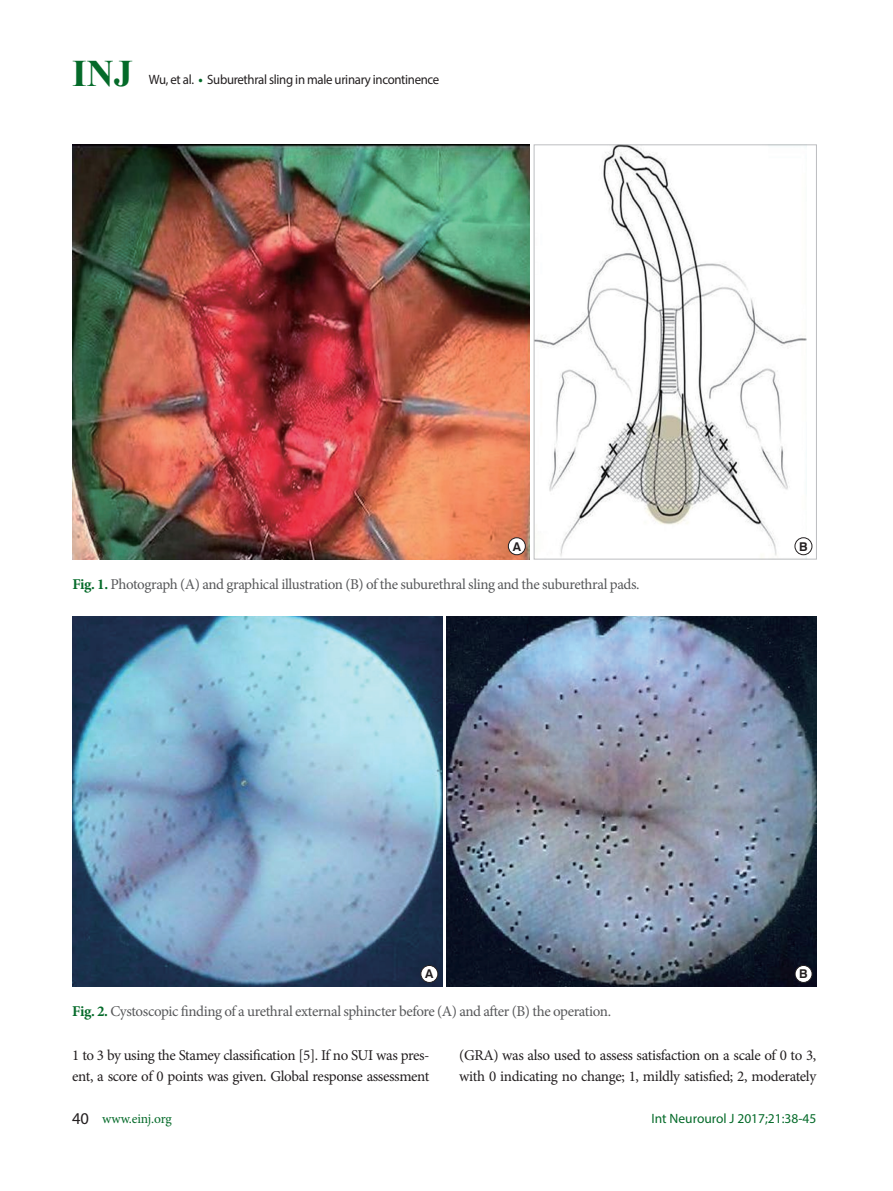
<style>
.page{position:relative;width:893px;height:1191px;background:#fff}
.page>*{position:absolute;margin:0;border:0;box-sizing:border-box;transform-origin:0 0}
.t1{font:700 37.5px "Times New Roman";color:#046a29}
.본문{font:15px/21px "Minion Pro";letter-spacing:-.025em;color:#231f20}
.표제목_그림설명은_-1{font:15px "Minion Pro";letter-spacing:-.025em;color:#57585a}
.t2{font:13.5px "Myriad Pro";letter-spacing:-.025em;color:#231f20;scale:.95 1}
.t3{font:13.5px "Myriad Pro";color:#046a29}
.t4{font:13.5px "Minion Pro";letter-spacing:-.01em;color:#046a29}
.t5{font:700 12.15px "Swiss 721 BT";color:#231f20}
.s1{font-weight:700;color:#046a29}
.s2{font-family:"Myriad Pro";font-size:16.5px;color:#231f20}
</style>
<div class="page">
<img style="left:536px;top:147px;width:270px;height:409px">
<div style="left:534px;top:145px;width:283px;height:414px;border:1px solid #bcbdc0"></div>
<img style="left:72px;top:145px;width:458px;height:414px">
<div style="left:508px;top:538px;width:17px;height:17px;background:#fff;border-radius:50%"></div>
<div style="left:508px;top:537px;width:18px;height:18px;border:1px solid #231f20;border-radius:50%"></div>
<div style="left:795px;top:538px;width:17px;height:17px;background:#fff;border-radius:50%"></div>
<div style="left:795px;top:537px;width:17px;height:18px;border:1px solid #231f20;border-radius:50%"></div>
<img style="left:72px;top:617px;width:370px;height:370px">
<img style="left:447px;top:617px;width:369px;height:370px">
<div style="left:421px;top:965px;width:17px;height:17px;background:#fff;border-radius:50%"></div>
<div style="left:421px;top:965px;width:17px;height:17px;border:1px solid #231f20;border-radius:50%"></div>
<div style="left:795px;top:965px;width:17px;height:17px;background:#fff;border-radius:50%"></div>
<div style="left:795px;top:965px;width:17px;height:17px;border:1px solid #231f20;border-radius:50%"></div>
<h1 class="t1" style="left:72px;top:48px;width:62px">INJ</h1>
<p class="t2" style="left:149px;top:71px;width:307px">Wu, et al. <span class="s1">•</span> Suburethral sling in male urinary incontinence</p>
<p class="t5" style="left:513px;top:539px;width:10px">A</p>
<p class="t5" style="left:799px;top:539px;width:10px">B</p>
<p class="표제목_그림설명은_-1" style="left:72px;top:574px;width:569px"><span class="s1">Fig. 1.</span> Photograph (A) and graphical illustration (B) of the suburethral sling and the suburethral pads.</p>
<p class="t5" style="left:425px;top:966px;width:10px">A</p>
<p class="t5" style="left:799px;top:966px;width:10px">B</p>
<p class="표제목_그림설명은_-1" style="left:72px;top:1001px;width:540px"><span class="s1">Fig. 2.</span> Cystoscopic finding of a urethral external sphincter before (A) and after (B) the operation.</p>
<p class="본문" style="left:72px;top:1045px;width:359px">1 to 3 by using the Stamey classification [5]. If no SUI was pres&shy;ent, a score of 0 points was given. Global response assessment</p>
<p class="본문" style="left:459px;top:1045px;width:359px">(GRA) was also used to assess satisfaction on a scale of 0 to 3, with 0 indicating no change; 1, mildly satisfied; 2, moderately</p>
<p class="t4" style="left:72px;top:1109px;width:101px"><span class="s2">40</span> www.einj.org</p>
<p class="t3" style="left:651px;top:1110px;width:166px">Int Neurourol J 2017;21:38-45</p>
</div>
